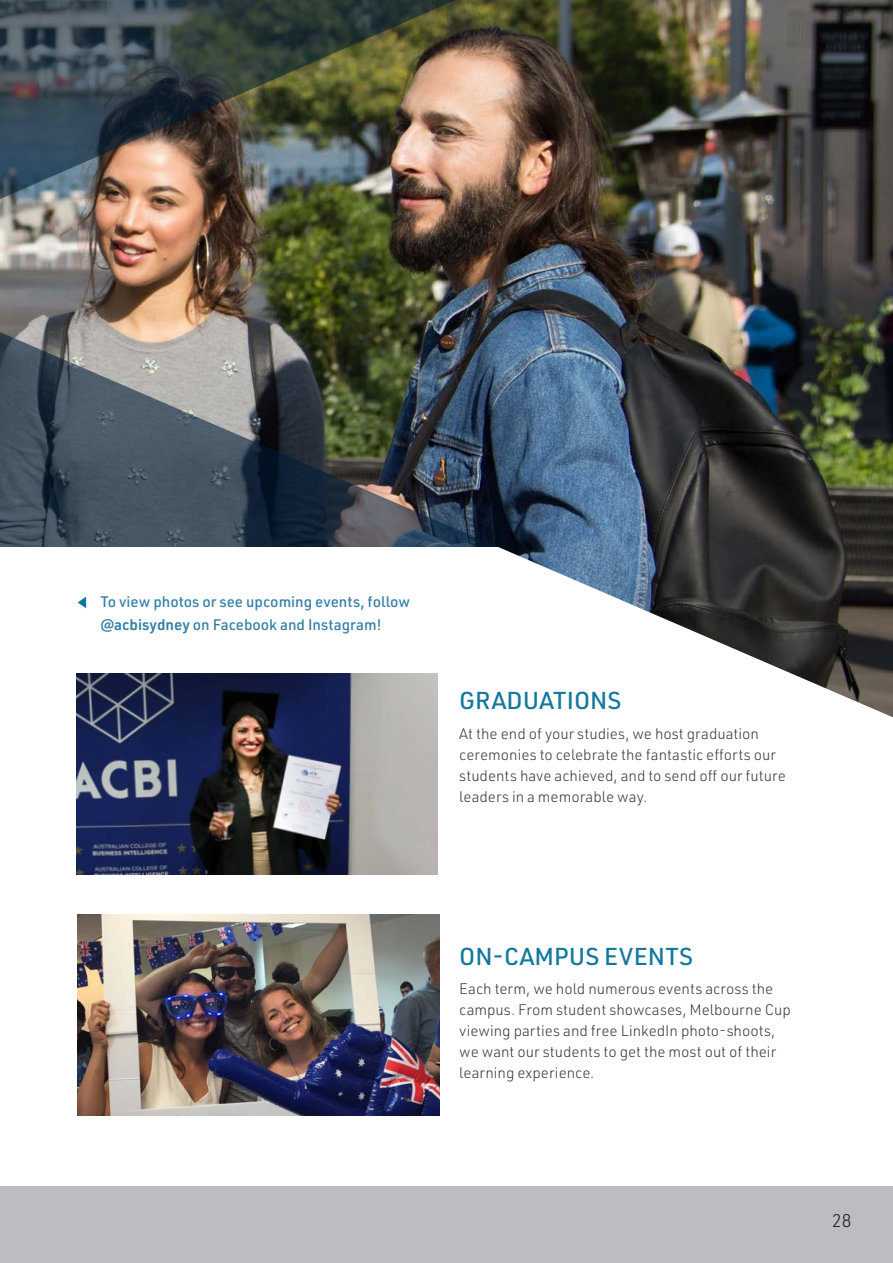
<style>
.page{position:relative;width:893px;height:1263px;background:#fff}
.page>*{position:absolute;margin:0;border:0;box-sizing:border-box;transform-origin:0 0}
.Body_Header_1{font:500 24px "URWDIN";color:#14779e}
.t1{font:300 18px "URWDIN";color:#231f20}
.Body_Copy{font:300 15px/21px "URWDIN";color:#3e3e3f}
.Body_Copy-2{font:500 15px "URWDIN";color:#3480a5}
.s1{font-weight:600}
</style>
<div class="page">
<img style="left:78px;top:914px;width:361px;height:201px">
<img style="left:77px;top:717px;width:361px;height:158px">
<div style="left:0;top:1186px;width:893px;height:77px;background:#bcbdc0"></div>
<img style="left:0;top:0;width:893px;height:717px">
<svg style="left:78px;top:597px;width:8px;height:11px"></svg>
<p class="Body_Copy-2" style="left:100px;top:591px;width:311px">To view photos or see upcoming events, follow</p>
<p class="Body_Copy-2" style="left:100px;top:615px;width:283px"><span class="s1">@acbisydney</span> on Facebook and Instagram!</p>
<p class="Body_Header_1" style="left:459px;top:685px;width:164px">GRADUATIONS</p>
<p class="Body_Copy" style="left:459px;top:723px;width:328px">At the end of your studies, we host graduation ceremonies to celebrate the fantastic efforts our students have achieved, and to send off our future leaders in a memorable way.</p>
<p class="Body_Header_1" style="left:459px;top:940px;width:235px">ON-CAMPUS EVENTS</p>
<p class="Body_Copy" style="left:459px;top:978px;width:333px">Each term, we hold numerous events across the campus. From student showcases, Melbourne Cup viewing parties and free LinkedIn photo-shoots, we want our students to get the most out of their learning experience.</p>
<p class="t1" style="left:832px;top:1209px;width:21px">28</p>
</div>
